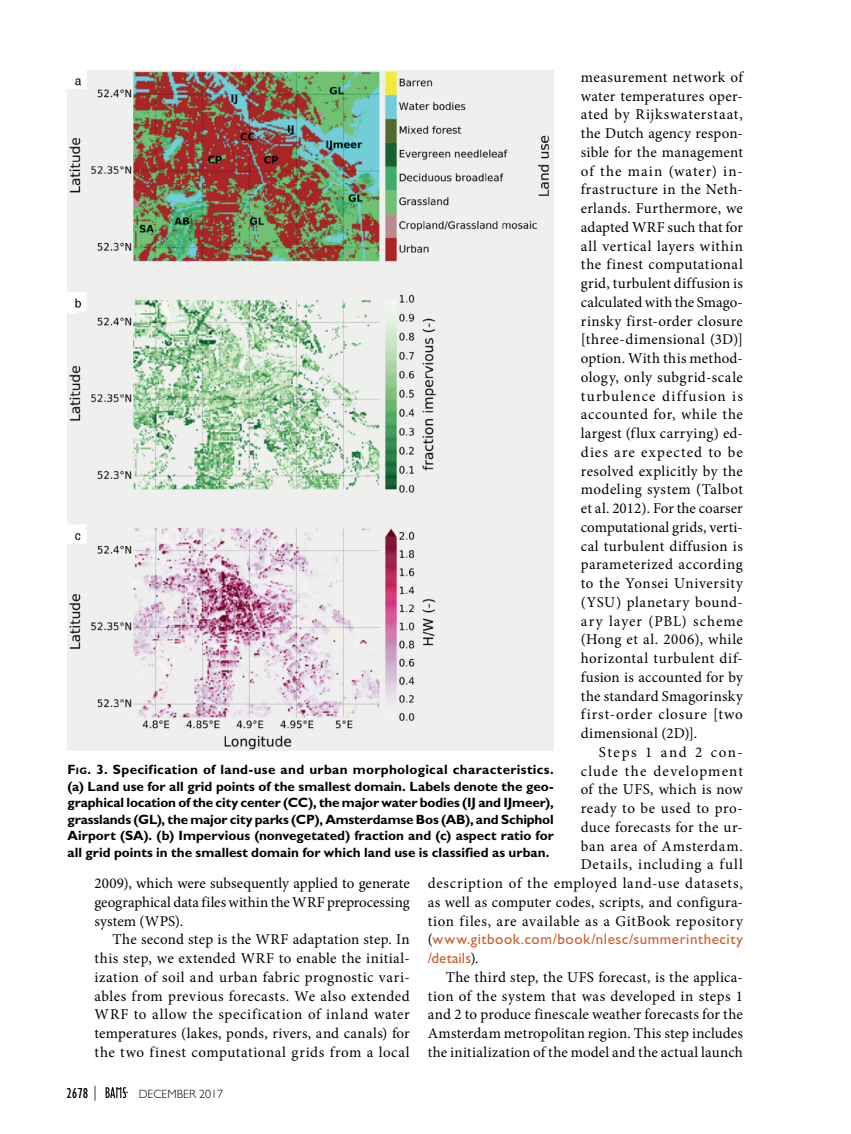
<style>
.page{position:relative;width:851px;height:1134px;background:#fff}
.page>*{position:absolute;margin:0;border:0;box-sizing:border-box;transform-origin:0 0}
.Body_Text{font:15px/18.8px "Minion Pro";letter-spacing:.03em;color:#000;text-align:justify}
.Body_Text-2{font:15px "Gill Sans Std";letter-spacing:.035em;color:#cd5e2c}
.Body_Text-3{font:15px "Minion Pro";letter-spacing:.05em;color:#000}
.Body_Text-4{font:15px "Minion Pro";letter-spacing:.06em;color:#000}
.Body_Text-5{font:15px "Minion Pro";letter-spacing:.07em;color:#000}
.Body_Text-6{font:15px "Minion Pro";letter-spacing:.105em;color:#000}
.Body_Text-7{font:15px "Gill Sans Std";letter-spacing:.01em;color:#cd5e2c}
.t1{font:condensed 15px "Gill Sans Std";color:#000}
.Caption__figure{font:700 13.5px/16.5px "Gill Sans Std";letter-spacing:.005em;color:#000;text-align:justify}
.t2{font:300 12px "Gill Sans Std";color:#000}
.s1{font-family:"Minion Pro";color:#000}
.s2{font-style:inherit}
.s3{font-size:9.45px}
.s4{font-weight:300;font-stretch:normal}
</style>
<div class="page">
<img style="left:68px;top:70px;width:485px;height:681px">
<div style="left:105px;top:1086px;width:24px;height:13px;background:#fff;border:2px solid #fff"></div>
<svg style="left:105px;top:1087px;width:23px;height:11px"></svg>
<p class="Body_Text" style="left:580px;top:68px;width:164px">measurement network of water temperatures oper&shy;ated by Rijkswaterstaat, the Dutch agency respon&shy;sible for the management of the main (water) in&shy;frastructure in the Neth&shy;erlands. Furthermore, we adapted WRF such that for all vertical layers within the finest computational grid, turbulent diffusion is calculated with the Smago&shy;rinsky first-order closure [three-dimensional (3D)] option. With this method&shy;ology, only subgrid-scale turbulence diffusion is accounted for, while the largest (flux carrying) ed&shy;dies are expected to be resolved explicitly by the modeling system (Talbot et al. 2012). For the coarser computational grids, verti&shy;cal turbulent diffusion is parameterized according to the Yonsei University (YSU) planetary bound&shy;ary layer (PBL) scheme (Hong et al. 2006), while horizontal turbulent dif&shy;fusion is accounted for by the standard Smagorinsky first-order closure [two dimensional (2D)].</p>
<p class="Body_Text-6" style="left:598px;top:742px;width:146px">Steps 1 and 2 con-</p>
<p class="Body_Text-5" style="left:580px;top:761px;width:163px">clude the development</p>
<p class="Body_Text" style="left:580px;top:780px;width:163px">of the UFS, which is now</p>
<p class="Body_Text" style="left:580px;top:799px;width:164px">ready to be used to pro-</p>
<p class="Body_Text" style="left:580px;top:818px;width:164px">duce forecasts for the ur-</p>
<p class="Body_Text" style="left:580px;top:836px;width:164px">ban area of Amsterdam.</p>
<p class="Body_Text-4" style="left:580px;top:854px;width:164px">Details, including a full</p>
<p class="Body_Text-3" style="left:428px;top:873px;width:316px">description of the employed land-use datasets,</p>
<p class="Body_Text" style="left:428px;top:893px;width:317px">as well as computer codes, scripts, and configura-</p>
<p class="Body_Text" style="left:428px;top:911px;width:317px">tion files, are available as a GitBook repository</p>
<p class="Body_Text-2" style="left:428px;top:931px;width:317px"><span class="s1">(</span>www.gitbook.com/book/nlesc/summerinthecity</p>
<p class="Body_Text-7" style="left:428px;top:949px;width:52px">/details<span class="s1">).</span></p>
<p class="Body_Text" style="left:428px;top:968px;width:317px;text-indent:18px">The third step, the UFS forecast, is the applica&shy;tion of the system that was developed in steps 1 and 2 to produce finescale weather forecasts for the Amsterdam metropolitan region. This step includes the initialization of the model and the actual launch</p>
<p class="Caption__figure" style="left:68px;top:761px;width:488px"><span class="s2">F</span><span class="s3">ig</span><span class="s2">.</span> 3. Specification of land-use and urban morphological characteristics. (a) Land use for all grid points of the smallest domain. Labels denote the geo&shy;graphical location of the city center (CC), the major water bodies (IJ and IJmeer), grasslands (GL), the major city parks (CP), Amsterdamse Bos (AB), and Schiphol Airport (SA). (b) Impervious (nonvegetated) fraction and (c) aspect ratio for all grid points in the smallest domain for which land use is classified as urban.</p>
<p class="Body_Text" style="left:94px;top:874px;width:317px">2009), which were subsequently applied to generate geographical data files within the WRF preprocessing system (WPS).</p>
<p class="Body_Text" style="left:94px;top:930px;width:317px;text-indent:18px">The second step is the WRF adaptation step. In this step, we extended WRF to enable the initial&shy;ization of soil and urban fabric prognostic vari&shy;ables from previous forecasts. We also extended WRF to allow the specification of inland water temperatures (lakes, ponds, rivers, and canals) for the two finest computational grids from a local</p>
<p class="t1" style="left:66px;top:1085px;width:32px">2678 <span class="s4">|</span></p>
<p class="t2" style="left:139px;top:1087px;width:86px">DECEMBER 2017</p>
</div>
